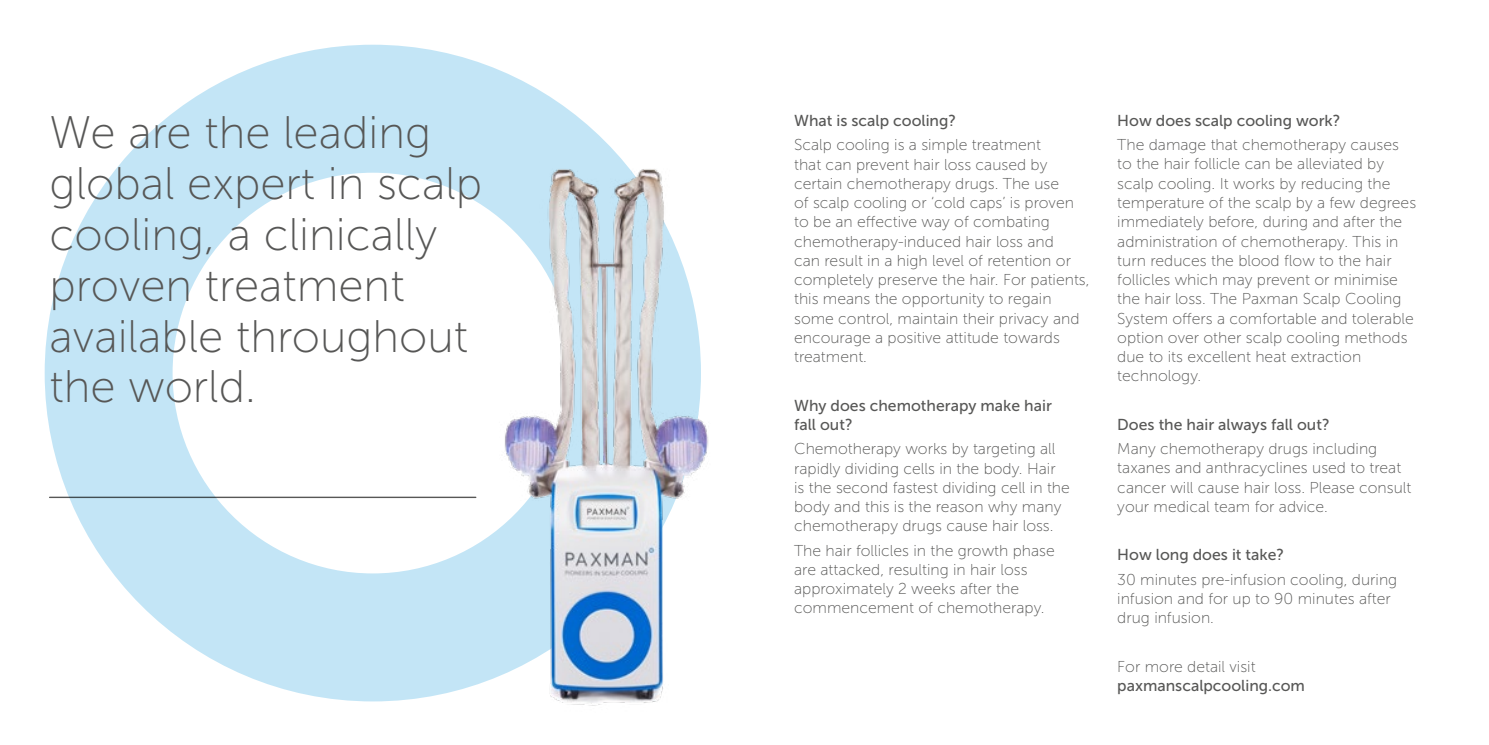
<style>
.page{position:relative;width:1489px;height:745px;background:#fff}
.page>*{position:absolute;margin:0;border:0;box-sizing:border-box;transform-origin:0 0}
.t1{font:45.5px/50.8px "Museo Sans 100";color:#575756}
.t2{font:15.75px/19.2px "Museo Sans 100";color:#575756}
.t3{font:15.75px/19.2px "Museo Sans 500";color:#575756}
</style>
<div class="page">
<svg style="left:45px;top:45px;width:558px;height:656px"></svg>
<img style="left:408px;top:139px;width:301px;height:567px">
<h1 class="t1" style="left:50px;top:108px;width:434px">We are the leading global expert in scalp cooling, a clinically proven treatment available throughout the world.</h1>
<p class="t3" style="left:794px;top:111px;width:163px">What is scalp cooling?</p>
<p class="t2" style="left:794px;top:135px;width:297px">Scalp cooling is a simple treatment<br>that can prevent hair loss caused by certain chemotherapy drugs. The use<br>of scalp cooling or ‘cold caps’ is proven to be an effective way of combating chemotherapy-induced hair loss and<br>can result in a high level of retention or completely preserve the hair. For patients, this means the opportunity to regain some control, maintain their privacy and encourage a positive attitude towards treatment.</p>
<p class="t3" style="left:794px;top:395px;width:259px">Why does chemotherapy make hair fall out?</p>
<p class="t2" style="left:794px;top:439px;width:277px">Chemotherapy works by targeting all rapidly dividing cells in the body. Hair is the second fastest dividing cell in the body and this is the reason why many chemotherapy drugs cause hair loss.</p>
<p class="t2" style="left:794px;top:540px;width:262px">The hair follicles in the growth phase are attacked, resulting in hair loss approximately 2 weeks after the commencement of chemotherapy.</p>
<p class="t3" style="left:1117px;top:111px;width:225px">How does scalp cooling work?</p>
<p class="t2" style="left:1117px;top:135px;width:300px">The damage that chemotherapy causes to the hair follicle can be alleviated by scalp cooling. It works by reducing the temperature of the scalp by a few degrees immediately before, during and after the administration of chemotherapy. This in turn reduces the blood flow to the hair follicles which may prevent or minimise the hair loss. The Paxman Scalp Cooling System offers a comfortable and tolerable option over other scalp cooling methods due to its excellent heat extraction technology.</p>
<p class="t3" style="left:1117px;top:414px;width:214px">Does the hair always fall out?</p>
<p class="t2" style="left:1117px;top:439px;width:295px">Many chemotherapy drugs including taxanes and anthracyclines used to treat cancer will cause hair loss. Please consult your medical team for advice.</p>
<p class="t3" style="left:1117px;top:545px;width:168px">How long does it take?</p>
<p class="t2" style="left:1117px;top:569px;width:281px">30 minutes pre-infusion cooling, during infusion and for up to 90 minutes after drug infusion.</p>
<p class="t2" style="left:1117px;top:656px;width:140px">For more detail visit</p>
<p class="t3" style="left:1117px;top:675px;width:189px">paxmanscalpcooling.com</p>
</div>
